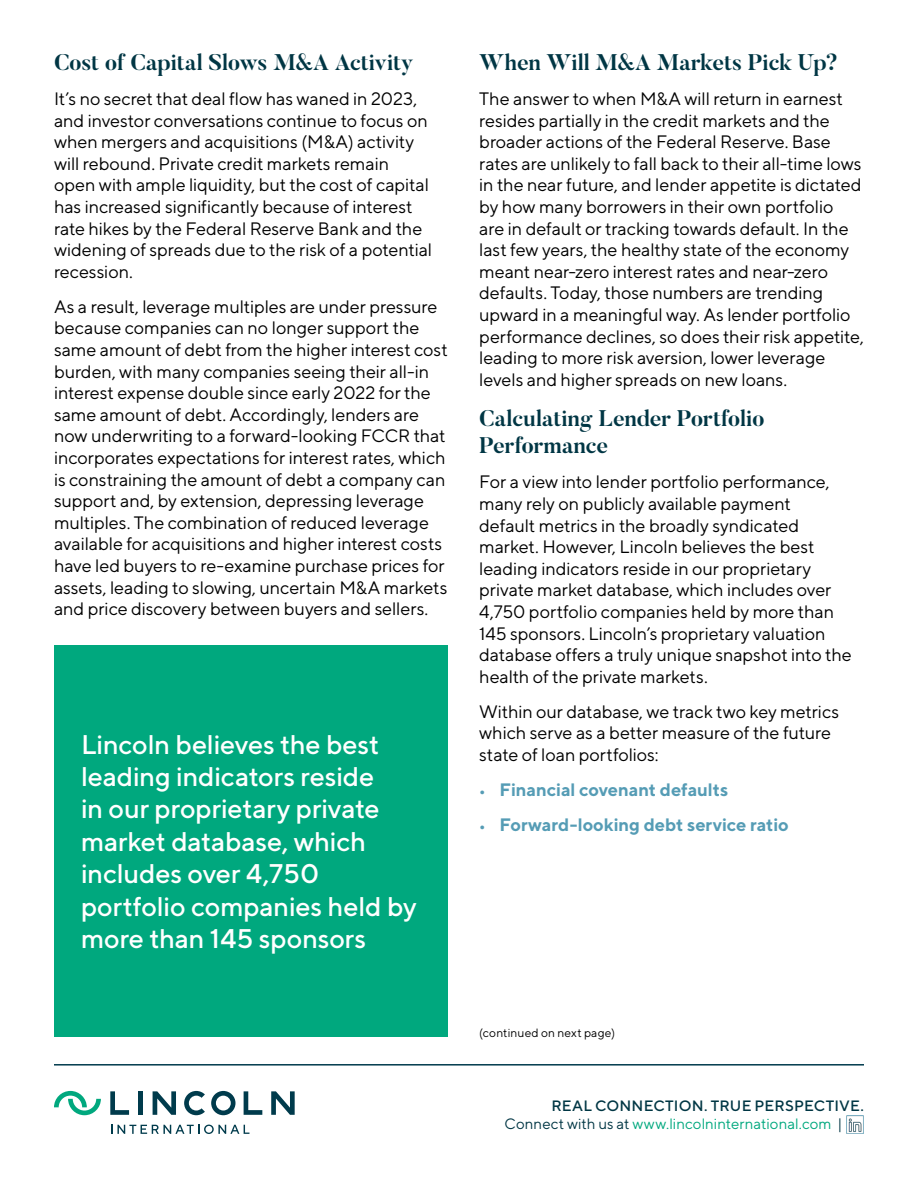
<style>
.page{position:relative;width:918px;height:1188px;background:#fff}
.page>*{position:absolute;margin:0;border:0;box-sizing:border-box;transform-origin:0 0}
.t1{font:500 27px/32.4px "TT Norms";letter-spacing:-.005em;color:#fff}
.t2{font:700 22.5px/27px "Butler";letter-spacing:-.005em;color:#003644}
.t3{font:18px/21.6px "TT Norms";letter-spacing:-.005em;color:#000}
.t4{font:700 18px "TT Norms";letter-spacing:-.005em;color:#559cb5}
.t5{font:500 15px/18px "TT Norms";letter-spacing:.01em;color:#003644}
.t6{font:12px "TT Norms";letter-spacing:.015em;color:#000}
.s1{font-size:15px}
.s2{font-weight:400}
.s3{font-weight:400;color:#00a87e}
</style>
<div class="page">
<div style="left:138px;top:1091px;width:5px;height:24px;background:#003b4c"></div>
<svg style="left:153px;top:1091px;width:23px;height:24px"></svg>
<svg style="left:110px;top:1091px;width:19px;height:24px"></svg>
<svg style="left:271px;top:1091px;width:24px;height:24px"></svg>
<svg style="left:244px;top:1091px;width:18px;height:24px"></svg>
<svg style="left:184px;top:1091px;width:21px;height:24px"></svg>
<svg style="left:211px;top:1091px;width:25px;height:24px"></svg>
<svg style="left:54px;top:1091px;width:47px;height:24px"></svg>
<svg style="left:111px;top:1125px;width:138px;height:9px"></svg>
<img style="left:846px;top:1115px;width:18px;height:18px">
<div style="left:54px;top:646px;width:394px;height:391px;background:#00a87e"></div>
<hr style="left:54px;top:1064px;width:810px;height:2px;background:#003b4c">
<p class="t2" style="left:54px;top:49px;width:361px">Cost of Capital Slows M&amp;A Activity</p>
<p class="t3" style="left:54px;top:87px;width:380px">It’s no secret that deal flow has waned in 2023, and investor conversations continue to focus on when mergers and acquisitions (M&amp;A) activity will rebound. Private credit markets remain open with ample liquidity, but the cost of capital has increased significantly because of interest rate hikes by the Federal Reserve Bank and the widening of spreads due to the risk of a potential recession.</p>
<p class="t3" style="left:54px;top:295px;width:395px">As a result, leverage multiples are under pressure because companies can no longer support the same amount of debt from the higher interest cost burden, with many companies seeing their all-in interest expense double since early 2022 for the same amount of debt. Accordingly, lenders are now underwriting to a forward-looking FCCR that incorporates expectations for interest rates, which is constraining the amount of debt a company can support and, by extension, depressing leverage multiples. The combination of reduced leverage available for acquisitions and higher interest costs have led buyers to re-examine purchase prices for assets, leading to slowing, uncertain M&amp;A markets and price discovery between buyers and sellers.</p>
<h1 class="t1" style="left:81px;top:727px;width:337px">Lincoln believes the best leading indicators reside<br>in our proprietary private market database, which includes over 4,750 portfolio companies held by more than 145 sponsors</h1>
<p class="t2" style="left:479px;top:49px;width:361px">When Will M&amp;A Markets Pick Up?</p>
<p class="t3" style="left:479px;top:87px;width:386px">The answer to when M&amp;A will return in earnest resides partially in the credit markets and the broader actions of the Federal Reserve. Base rates are unlikely to fall back to their all-time lows in the near future, and lender appetite is dictated by how many borrowers in their own portfolio<br>are in default or tracking towards default. In the last few years, the healthy state of the economy meant near-zero interest rates and near-zero defaults. Today, those numbers are trending upward in a meaningful way. As lender portfolio performance declines, so does their risk appetite, leading to more risk aversion, lower leverage levels and higher spreads on new loans.</p>
<p class="t2" style="left:479px;top:405px;width:287px">Calculating Lender Portfolio<br>Performance</p>
<p class="t3" style="left:479px;top:471px;width:374px">For a view into lender portfolio performance, many rely on publicly available payment<br>default metrics in the broadly syndicated market. However, Lincoln believes the best leading indicators reside in our proprietary private market database, which includes over 4,750 portfolio companies held by more than 145 sponsors. Lincoln’s proprietary valuation database offers a truly unique snapshot into the health of the private markets.</p>
<p class="t3" style="left:479px;top:700px;width:362px">Within our database, we track two key metrics which serve as a better measure of the future state of loan portfolios:</p>
<p class="t4" style="left:479px;top:779px;width:251px"><span class="s1">•</span> Financial covenant defaults</p>
<p class="t4" style="left:479px;top:814px;width:311px"><span class="s1">•</span> Forward-looking debt service ratio</p>
<p class="t6" style="left:479px;top:1025px;width:137px">(continued on next page)</p>
<p class="t5" style="left:505px;top:1096px;width:361px;text-indent:47px">REAL CONNECTION. TRUE PERSPECTIVE.<br><span class="s2">Connect with us at</span> <span class="s3">www.lincolninternational.com</span> <span class="s2">|</span></p>
</div>
